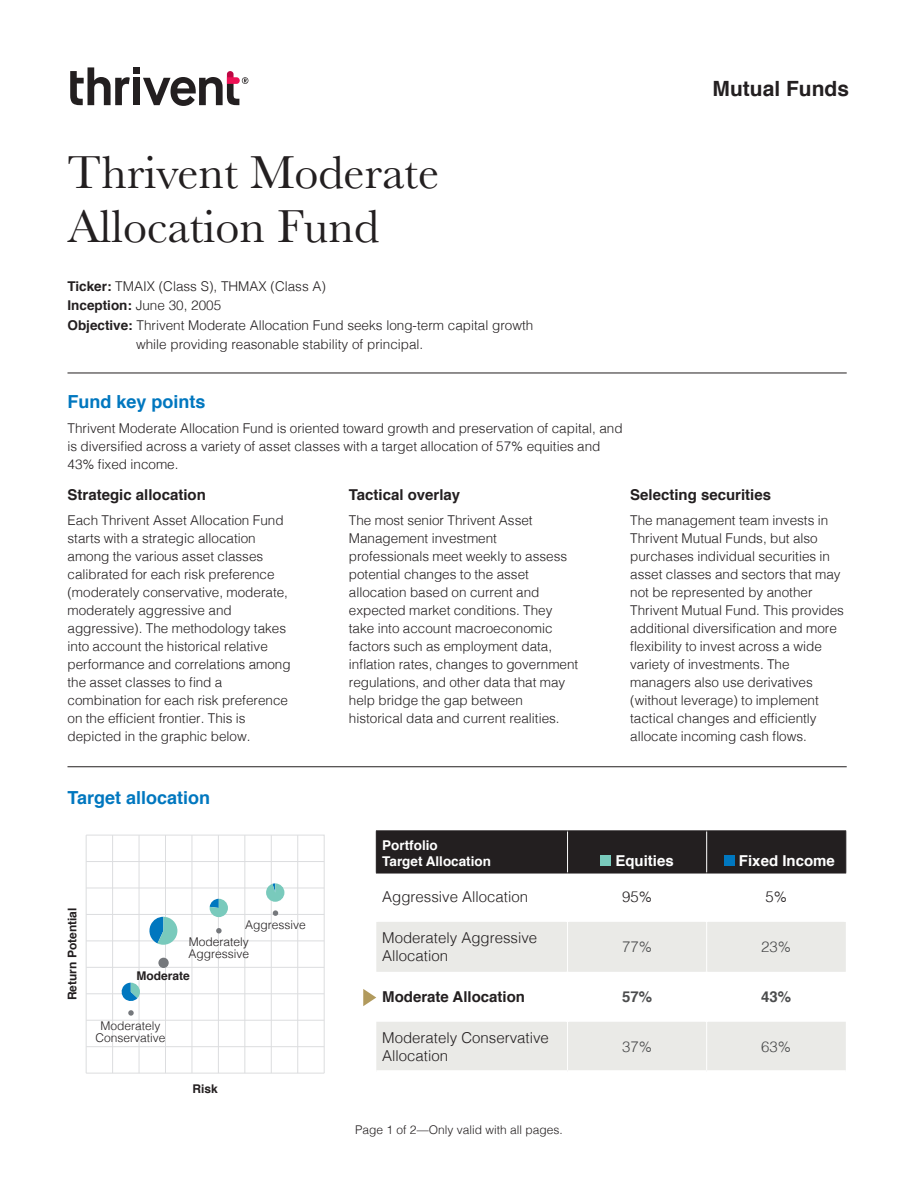
<style>
.page{position:relative;width:918px;height:1188px;background:#fff}
.page>*{position:absolute;margin:0;border:0;box-sizing:border-box;transform-origin:0 0}
.t1{font:48px/54px "Baskerville";color:#231f20}
.t2{font:700 21px "Helvetica";color:#231f20}
.t3{font:700 18px "Helvetica";color:#0077bf}
.t4{font:300 15px/18px "Helvetica";color:#231f20}
.t5{font:700 15px "Helvetica";color:#231f20}
.t6{font:700 15px "Helvetica";color:#fff}
.t7{font:300 15px "Helvetica";color:#4b4c4d}
.t8{font:700 15px "Helvetica";color:#4b4c4d}
.t9{font:300 13.5px/18px "Helvetica";color:#231f20}
.t10{font:700 13.5px/16.2px "Helvetica";color:#fff}
.t11{font:300 12px/17.5px "Helvetica";color:#231f20}
.t12{font:700 12px "Helvetica";color:#231f20}
.s1{font-weight:700}
</style>
<div class="page">
<hr style="left:68px;top:373px;width:779px;height:1px;background:#231f20">
<hr style="left:68px;top:766px;width:779px;height:1px;background:#231f20">
<svg style="left:70px;top:67px;width:60px;height:38px"></svg>
<div style="left:133px;top:78px;width:7px;height:27px;background:#231f20"></div>
<div style="left:133px;top:67px;width:7px;height:7px;background:#231f20"></div>
<svg style="left:143px;top:71px;width:105px;height:35px"></svg>
<div style="left:377px;top:831px;width:468px;height:42px;background:#231f20"></div>
<svg style="left:376px;top:922px;width:470px;height:148px;fill:#eaeae7"></svg>
<hr style="left:566px;top:972px;width:3px;height:50px;background:#fff">
<hr style="left:705px;top:972px;width:3px;height:50px;background:#fff">
<hr style="left:567px;top:922px;width:1px;height:50px;background:#fff">
<hr style="left:706px;top:922px;width:1px;height:50px;background:#fff">
<hr style="left:567px;top:1022px;width:1px;height:48px;background:#fff">
<hr style="left:706px;top:1022px;width:1px;height:48px;background:#fff">
<hr style="left:567px;top:831px;width:1px;height:42px;background:#fff">
<hr style="left:706px;top:831px;width:1px;height:42px;background:#fff">
<hr style="left:376px;top:830px;width:192px;height:1px;background:#231f20">
<hr style="left:376px;top:831px;width:1px;height:42px;background:#231f20">
<hr style="left:568px;top:830px;width:139px;height:1px;background:#231f20">
<hr style="left:707px;top:830px;width:139px;height:1px;background:#231f20">
<hr style="left:845px;top:831px;width:1px;height:42px;background:#231f20">
<hr style="left:376px;top:873px;width:192px;height:1px;background:#231f20">
<hr style="left:568px;top:873px;width:139px;height:1px;background:#231f20">
<hr style="left:707px;top:873px;width:139px;height:1px;background:#231f20">
<div style="left:600px;top:855px;width:11px;height:11px;background:#79cabc"></div>
<div style="left:724px;top:855px;width:11px;height:11px;background:#0077bf"></div>
<svg style="left:363px;top:989px;width:13px;height:17px"></svg>
<svg style="left:86px;top:834px;width:239px;height:239px"></svg>
<hr style="left:86px;top:835px;width:1px;height:238px;background:#dcdddf">
<svg style="left:128px;top:1010px;width:6px;height:6px"></svg>
<svg style="left:273px;top:910px;width:5px;height:6px"></svg>
<svg style="left:216px;top:928px;width:6px;height:5px"></svg>
<svg style="left:266px;top:883px;width:18px;height:19px"></svg>
<svg style="left:121px;top:983px;width:19px;height:19px"></svg>
<hr style="left:86px;top:1073px;width:238px;height:1px;background:#dcdddf">
<svg style="left:210px;top:899px;width:6px;height:6px"></svg>
<svg style="left:210px;top:899px;width:18px;height:18px"></svg>
<div style="left:158px;top:958px;width:11px;height:10px;background:#75787c;border-radius:50%"></div>
<svg style="left:147px;top:917px;width:30px;height:28px"></svg>
<h2 class="t2" style="left:713px;top:72px;width:138px">Mutual Funds</h2>
<h1 class="t1" style="left:68px;top:146px;width:373px">Thrivent Moderate<br>Allocation Fund</h1>
<p class="t9" style="left:68px;top:276px;width:260px"><span class="s1">Ticker:</span> TMAIX (Class S), THMAX (Class A)</p>
<p class="t9" style="left:68px;top:296px;width:155px"><span class="s1">Inception:</span> June 30, 2005</p>
<p class="t9" style="left:68px;top:315px;width:467px"><span class="s1">Objective:</span> Thrivent Moderate Allocation Fund seeks long-term capital growth</p>
<p class="t9" style="left:136px;top:335px;width:289px">while providing reasonable stability of principal.</p>
<h3 class="t3" style="left:68px;top:387px;width:140px">Fund key points</h3>
<p class="t9" style="left:68px;top:418px;width:557px">Thrivent Moderate Allocation Fund is oriented toward growth and preservation of capital, and is diversified across a variety of asset classes with a target allocation of 57% equities and<br>43% fixed income.</p>
<p class="t5" style="left:68px;top:483px;width:140px">Strategic allocation</p>
<p class="t9" style="left:68px;top:510px;width:225px">Each Thrivent Asset Allocation Fund starts with a strategic allocation among the various asset classes calibrated for each risk preference (moderately conservative, moderate, moderately aggressive and aggressive). The methodology takes into account the historical relative performance and correlations among the asset classes to find a combination for each risk preference on the efficient frontier. This is depicted in the graphic below.</p>
<p class="t5" style="left:349px;top:483px;width:113px">Tactical overlay</p>
<p class="t9" style="left:349px;top:510px;width:231px">The most senior Thrivent Asset Management investment professionals meet weekly to assess potential changes to the asset allocation based on current and expected market conditions. They take into account macroeconomic factors such as employment data, inflation rates, changes to government regulations, and other data that may help bridge the gap between historical data and current realities.</p>
<p class="t5" style="left:630px;top:483px;width:142px">Selecting securities</p>
<p class="t9" style="left:630px;top:510px;width:215px">The management team invests in Thrivent Mutual Funds, but also purchases individual securities in asset classes and sectors that may not be represented by another Thrivent Mutual Fund. This provides additional diversification and more flexibility to invest across a wide variety of investments. The managers also use derivatives (without leverage) to implement tactical changes and efficiently allocate incoming cash flows.</p>
<h3 class="t3" style="left:68px;top:784px;width:144px">Target allocation</h3>
<p class="t12" style="left:63px;top:1000px;width:94px;rotate:-90deg">Return Potential</p>
<p class="t11" style="left:189px;top:915px;width:119px;text-indent:56px">Aggressive<br>Moderately</p>
<p class="t11" style="left:188px;top:944px;width:62px">Aggressive</p>
<p class="t12" style="left:137px;top:966px;width:55px">Moderate</p>
<p class="t11" style="left:95px;top:1019px;width:72px;line-height:12px;text-align:center">Moderately<br>Conservative</p>
<p class="t12" style="left:192px;top:1079px;width:27px">Risk</p>
<p class="t10" style="left:382px;top:837px;width:110px">Portfolio<br>Target Allocation</p>
<p class="t6" style="left:615px;top:849px;width:60px">Equities</p>
<p class="t6" style="left:739px;top:849px;width:97px">Fixed Income</p>
<p class="t4" style="left:382px;top:887px;width:147px">Aggressive Allocation</p>
<p class="t4" style="left:622px;top:887px;width:32px">95%</p>
<p class="t4" style="left:765px;top:887px;width:23px">5%</p>
<p class="t4" style="left:382px;top:928px;width:157px">Moderately Aggressive<br>Allocation</p>
<p class="t7" style="left:622px;top:934px;width:32px">77%</p>
<p class="t7" style="left:761px;top:934px;width:32px">23%</p>
<p class="t5" style="left:382px;top:985px;width:144px">Moderate Allocation</p>
<p class="t8" style="left:622px;top:985px;width:32px">57%</p>
<p class="t8" style="left:761px;top:985px;width:32px">43%</p>
<p class="t4" style="left:382px;top:1028px;width:168px">Moderately Conservative<br>Allocation</p>
<p class="t7" style="left:622px;top:1034px;width:32px">37%</p>
<p class="t7" style="left:761px;top:1034px;width:32px">63%</p>
<p class="t11" style="left:355px;top:1120px;width:209px">Page 1 of 2—Only valid with all pages.</p>
</div>
